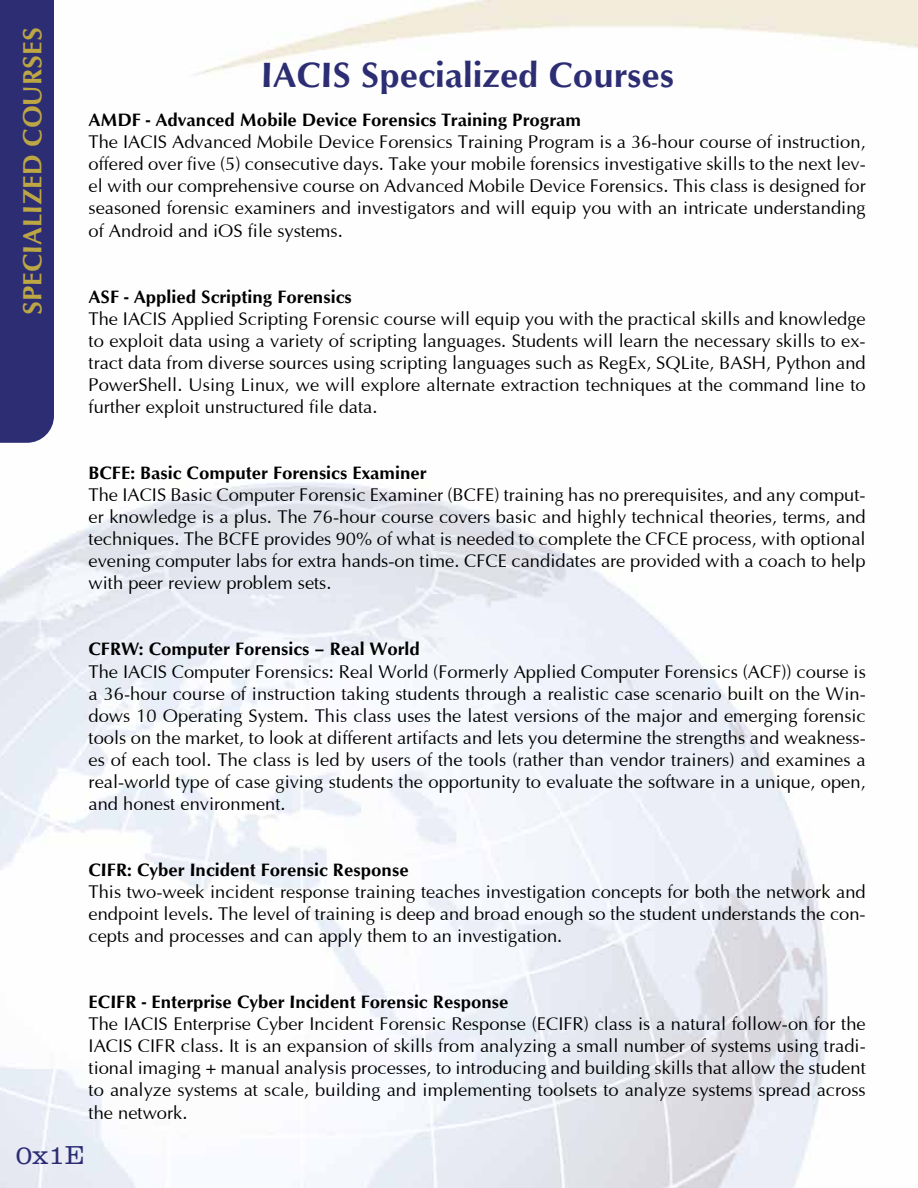
<style>
.page{position:relative;width:918px;height:1188px;background:#fff}
.page>*{position:absolute;margin:0;border:0;box-sizing:border-box;transform-origin:0 0}
.t1{font:700 36px "Optimum";color:#2d2d74}
.t2{font:700 27px "Optimum";color:#bca744}
.t3{font:300 27px "Clarendon";color:#2d2d74}
.t4{font:18.3px/22px "Optimum";color:#000;text-align:justify}
.t5{font:700 18.3px "Optimum";color:#000}
</style>
<div class="page">
<img style="left:0;top:0;width:918px;height:1188px">
<div style="left:0;top:0;width:54px;height:443px;background:#2d2d74"></div>
<h2 class="t2" style="left:17px;top:315px;width:290px;rotate:-90deg">SPECIALIZED COURSES</h2>
<h1 class="t1" style="left:261px;top:54px;width:415px">IACIS Specialized Courses</h1>
<p class="t5" style="left:89px;top:110px;width:494px">AMDF - Advanced Mobile Device Forensics Training Program</p>
<p class="t4" style="left:89px;top:131px;width:779px">The IACIS Advanced Mobile Device Forensics Training Program is a 36-hour course of instruction, offered over five (5) consecutive days. Take your mobile forensics investigative skills to the next lev&shy;el with our comprehensive course on Advanced Mobile Device Forensics. This class is designed for seasoned forensic examiners and investigators and will equip you with an intricate understanding of Android and iOS file systems.</p>
<p class="t5" style="left:89px;top:286px;width:265px">ASF - Applied Scripting Forensics</p>
<p class="t4" style="left:89px;top:308px;width:779px">The IACIS Applied Scripting Forensic course will equip you with the practical skills and knowledge to exploit data using a variety of scripting languages. Students will learn the necessary skills to ex&shy;tract data from diverse sources using scripting languages such as RegEx, SQLite, BASH, Python and PowerShell. Using Linux, we will explore alternate extraction techniques at the command line to further exploit unstructured file data.</p>
<p class="t5" style="left:89px;top:462px;width:339px">BCFE: Basic Computer Forensics Examiner</p>
<p class="t4" style="left:89px;top:484px;width:779px">The IACIS Basic Computer Forensic Examiner (BCFE) training has no prerequisites, and any comput&shy;er knowledge is a plus. The 76-hour course covers basic and highly technical theories, terms, and techniques. The BCFE provides 90% of what is needed to complete the CFCE process, with optional evening computer labs for extra hands-on time. CFCE candidates are provided with a coach to help with peer review problem sets.</p>
<p class="t5" style="left:89px;top:639px;width:333px">CFRW: Computer Forensics – Real World</p>
<p class="t4" style="left:89px;top:660px;width:779px">The IACIS Computer Forensics: Real World (Formerly Applied Computer Forensics (ACF)) course is a 36-hour course of instruction taking students through a realistic case scenario built on the Win&shy;dows 10 Operating System. This class uses the latest versions of the major and emerging forensic tools on the market, to look at different artifacts and lets you determine the strengths and weakness&shy;es of each tool. The class is led by users of the tools (rather than vendor trainers) and examines a real-world type of case giving students the opportunity to evaluate the software in a unique, open, and honest environment.</p>
<p class="t5" style="left:89px;top:859px;width:322px">CIFR: Cyber Incident Forensic Response</p>
<p class="t4" style="left:89px;top:881px;width:779px">This two-week incident response training teaches investigation concepts for both the network and endpoint levels. The level of training is deep and broad enough so the student understands the con&shy;cepts and processes and can apply them to an investigation.</p>
<p class="t5" style="left:89px;top:992px;width:422px">ECIFR - Enterprise Cyber Incident Forensic Response</p>
<p class="t4" style="left:89px;top:1013px;width:779px">The IACIS Enterprise Cyber Incident Forensic Response (ECIFR) class is a natural follow-on for the IACIS CIFR class. It is an expansion of skills from analyzing a small number of systems using tradi&shy;tional imaging + manual analysis processes, to introducing and building skills that allow the student to analyze systems at scale, building and implementing toolsets to analyze systems spread across the network.</p>
<h2 class="t3" style="left:16px;top:1139px;width:70px">0x1E</h2>
</div>
